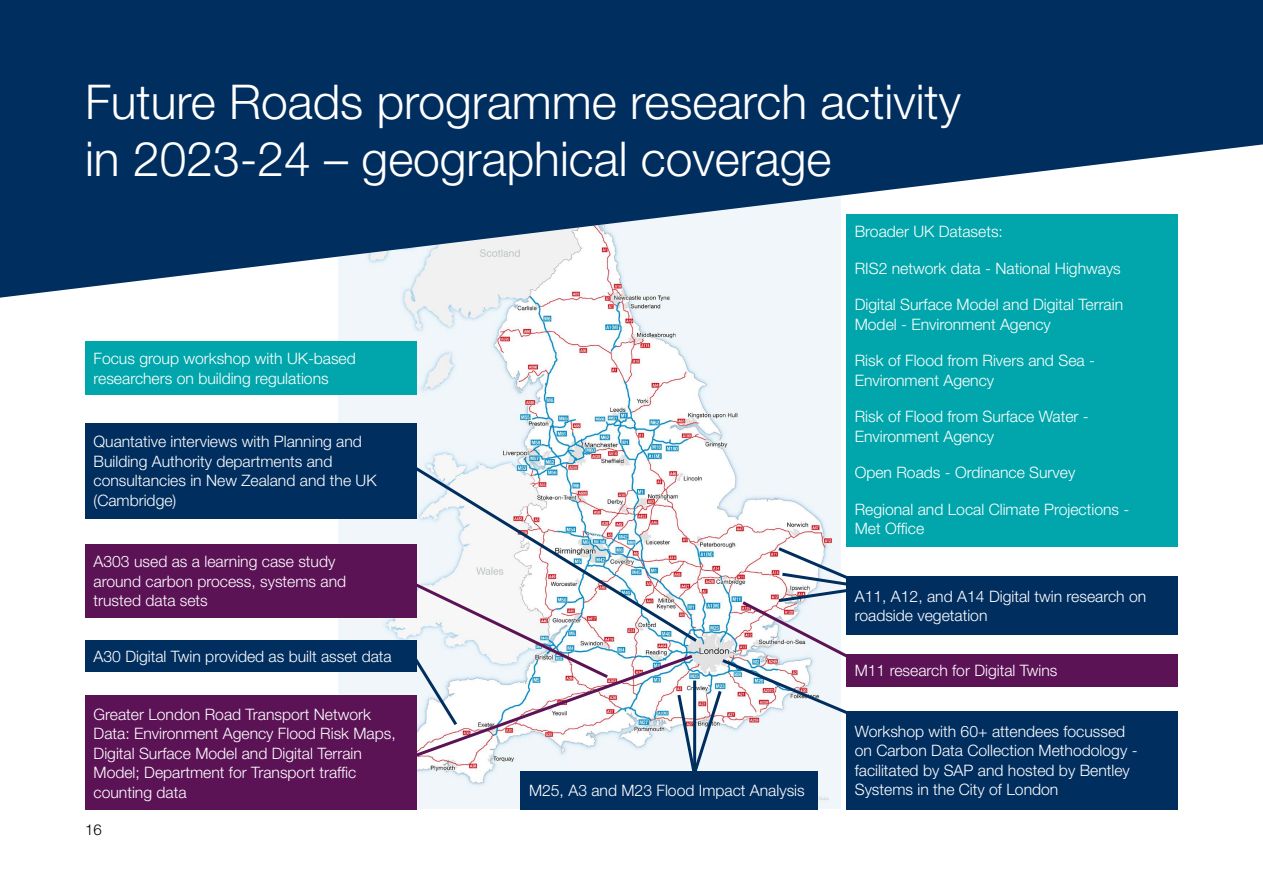
<style>
.page{position:relative;width:1263px;height:893px;background:#fff}
.page>*{position:absolute;margin:0;border:0;box-sizing:border-box;transform-origin:0 0}
.Heading_1_no_TOC{font:300 48px/57px "Helvetica Neue LT Pro";color:#fff}
.BC_White_10_5{font:300 15.75px/19.5px "Helvetica Neue LT Pro";color:#fff}
.t1{font:300 15px "Helvetica Neue LT Pro";color:#000}
</style>
<div class="page">
<img style="left:338px;top:298px;width:503px;height:511px">
<div style="left:85px;top:342px;width:332px;height:53px;background:#00a6ab"></div>
<div style="left:85px;top:423px;width:332px;height:96px;background:#002e5f"></div>
<div style="left:846px;top:654px;width:332px;height:33px;background:#5b1356"></div>
<div style="left:846px;top:576px;width:332px;height:59px;background:#002e5f"></div>
<div style="left:846px;top:214px;width:332px;height:332px;background:#00a6ab"></div>
<div style="left:85px;top:544px;width:332px;height:74px;background:#5b1356"></div>
<div style="left:85px;top:640px;width:332px;height:32px;background:#002e5f"></div>
<div style="left:85px;top:696px;width:332px;height:114px;background:#5b1356"></div>
<div style="left:846px;top:711px;width:332px;height:98px;background:#002e5f"></div>
<div style="left:520px;top:771px;width:298px;height:39px;background:#002e5f"></div>
<svg style="left:408px;top:462px;width:292px;height:83px"></svg>
<svg style="left:406px;top:545px;width:449px;height:234px"></svg>
<svg style="left:0;top:0;width:1263px;height:298px;fill:#002e5f"></svg>
<p class="Heading_1_no_TOC" style="left:85px;top:73px;width:877px">Future Roads programme research activity in 2023-24 – geographical coverage</p>
<p class="BC_White_10_5" style="left:94px;top:348px;width:264px">Focus group workshop with UK-based researchers on building regulations</p>
<p class="BC_White_10_5" style="left:94px;top:432px;width:284px">Quantative interviews with Planning and<br>Building Authority departments and consultancies in New Zealand and the UK (Cambridge)</p>
<p class="BC_White_10_5" style="left:94px;top:552px;width:254px">A303 used as a learning case study around carbon process, systems and trusted data sets</p>
<p class="BC_White_10_5" style="left:94px;top:646px;width:300px">A30 Digital Twin provided as built asset data</p>
<p class="BC_White_10_5" style="left:94px;top:704px;width:304px">Greater London Road Transport Network Data: Environment Agency Flood Risk Maps, Digital Surface Model and Digital Terrain Model; Department for Transport traffic counting data</p>
<p class="t1" style="left:85px;top:820px;width:18px">16</p>
<p class="BC_White_10_5" style="left:855px;top:222px;width:150px">Broader UK Datasets:</p>
<p class="BC_White_10_5" style="left:855px;top:258px;width:268px">RIS2 network data - National Highways</p>
<p class="BC_White_10_5" style="left:855px;top:295px;width:270px">Digital Surface Model and Digital Terrain<br>Model - Environment Agency</p>
<p class="BC_White_10_5" style="left:855px;top:351px;width:242px">Risk of Flood from Rivers and Sea -<br>Environment Agency</p>
<p class="BC_White_10_5" style="left:855px;top:407px;width:235px">Risk of Flood from Surface Water -<br>Environment Agency</p>
<p class="BC_White_10_5" style="left:855px;top:463px;width:222px">Open Roads - Ordinance Survey</p>
<p class="BC_White_10_5" style="left:855px;top:499px;width:276px">Regional and Local Climate Projections -<br>Met Office</p>
<p class="BC_White_10_5" style="left:855px;top:586px;width:293px">A11, A12, and A14 Digital twin research on roadside vegetation</p>
<p class="BC_White_10_5" style="left:855px;top:660px;width:204px">M11 research for Digital Twins</p>
<p class="BC_White_10_5" style="left:855px;top:721px;width:284px">Workshop with 60+ attendees focussed on Carbon Data Collection Methodology - facilitated by SAP and hosted by Bentley</p>
<p class="BC_White_10_5" style="left:529px;top:781px;width:277px">M25, A3 and M23 Flood Impact Analysis</p>
<p class="BC_White_10_5" style="left:855px;top:779px;width:205px">Systems in the City of London</p>
</div>
